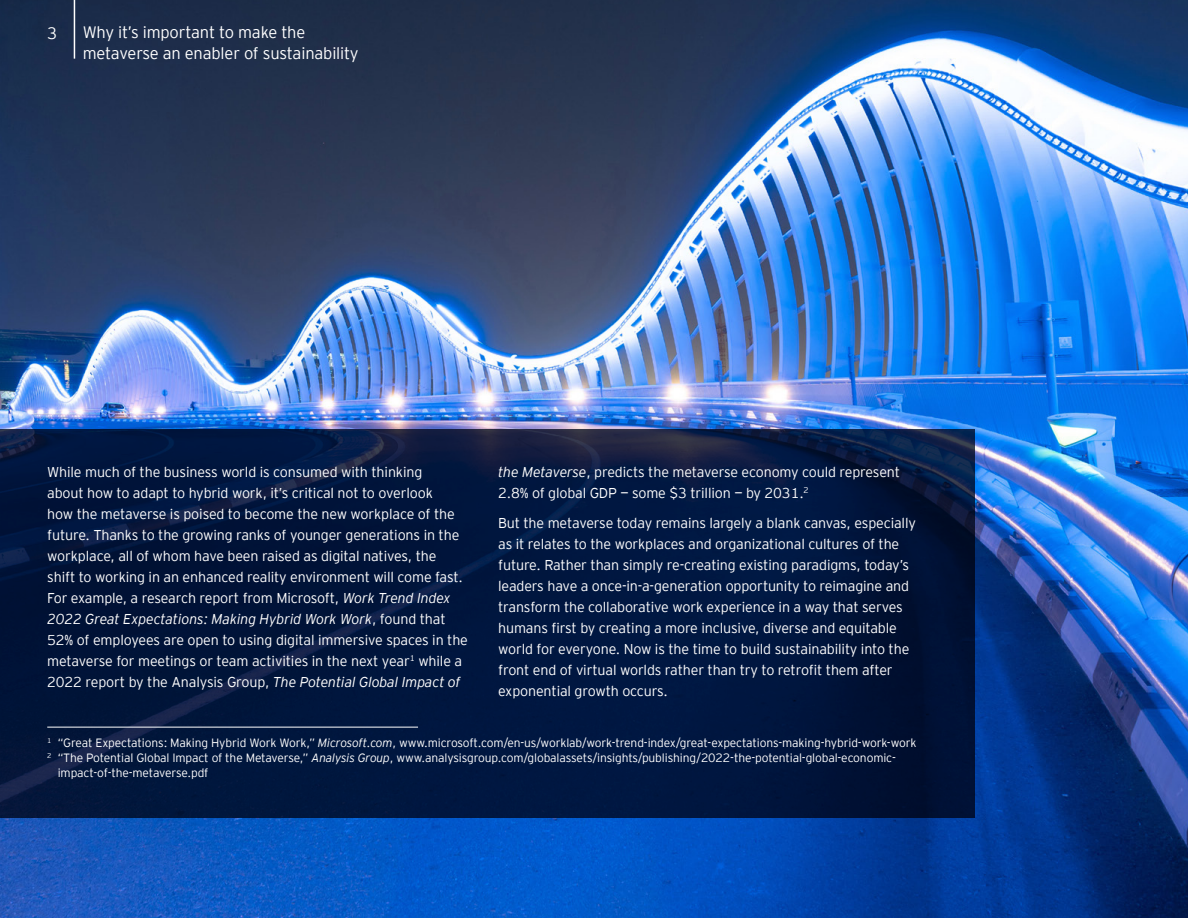
<style>
.page{position:relative;width:1188px;height:918px;background:#fff}
.page>*{position:absolute;margin:0;border:0;box-sizing:border-box;transform-origin:0 0}
.t1{font:300 16.5px/21px "EY Interstate";letter-spacing:-.01em;color:#fff}
.t2{font:300 14.25px/21px "EY Interstate";letter-spacing:-.01em;color:#fff}
.t3{font:300 12px "EY Interstate";letter-spacing:-.01em;color:#fff}
.s1{font-style:italic}
</style>
<div class="page">
<img style="left:0;top:0;width:1188px;height:918px">
<svg style="left:0;top:429px;width:974px;height:389px;background:#02163c"></svg>
<hr style="left:47px;top:727px;width:371px;height:1px;background:#fff">
<hr style="left:74px;top:0;width:1px;height:59px;background:#fff">
<p class="t1" style="left:47px;top:22px;width:12px">3</p>
<p class="t1" style="left:83px;top:20px;width:277px">Why it’s important to make the metaverse an enabler of sustainability</p>
<p class="t2" style="left:47px;top:461px;width:422px">While much of the business world is consumed with thinking<br>about how to adapt to hybrid work, it’s critical not to overlook<br>how the metaverse is poised to become the new workplace of the future. Thanks to the growing ranks of younger generations in the workplace, all of whom have been raised as digital natives, the shift to working in an enhanced reality environment will come fast.<br>For example, a research report from Microsoft, <span class="s1">Work Trend Index 2022 Great Expectations: Making Hybrid Work Work</span>, found that 52% of employees are open to using digital immersive spaces in the metaverse for meetings or team activities in the next year<sup>1</sup> while a 2022 report by the Analysis Group, <span class="s1">The Potential Global Impact of</span></p>
<p class="t2" style="left:498px;top:461px;width:403px"><span class="s1">the Metaverse</span>, predicts the metaverse economy could represent<br>2.8% of global GDP — some $3 trillion — by 2031.<sup>2</sup></p>
<p class="t2" style="left:498px;top:512px;width:419px">But the metaverse today remains largely a blank canvas, especially as it relates to the workplaces and organizational cultures of the future. Rather than simply re-creating existing paradigms, today’s leaders have a once-in-a-generation opportunity to reimagine and transform the collaborative work experience in a way that serves humans first by creating a more inclusive, diverse and equitable world for everyone. Now is the time to build sustainability into the front end of virtual worlds rather than try to retrofit them after exponential growth occurs.</p>
<p class="t3" style="left:47px;top:734px;width:871px"><sup>1</sup> “Great Expectations: Making Hybrid Work Work,” <span class="s1">Microsoft.com</span>, www.microsoft.com/en-us/worklab/work-trend-index/great-expectations-making-hybrid-work-work</p>
<p class="t3" style="left:47px;top:749px;width:850px"><sup>2</sup> “The Potential Global Impact of the Metaverse,” <span class="s1">Analysis Group</span>, www.analysisgroup.com/globalassets/insights/publishing/2022-the-potential-global-economic-</p>
<p class="t3" style="left:58px;top:764px;width:152px">impact-of-the-metaverse.pdf</p>
</div>
